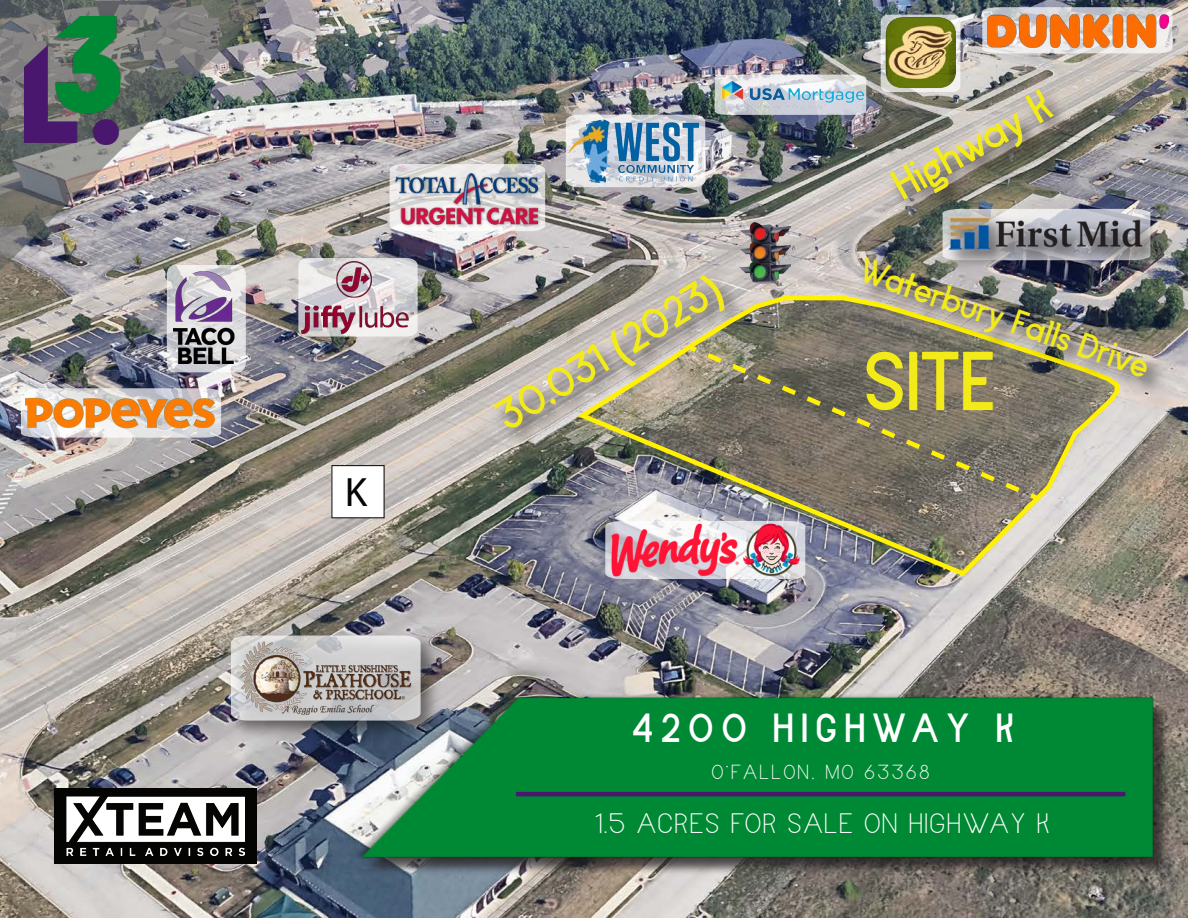
<style>
.page{position:relative;width:1188px;height:918px;background:#fff}
.page>*{position:absolute;margin:0;border:0;box-sizing:border-box;transform-origin:0 0}
.t1{font:79.95px "Narrenschiff";color:#f2eb19}
.t2{font:41.7px "Narrenschiff";color:#f2eb19}
.t3{font:41.1px "Myriad Pro";color:#050504}
.t4{font:39px "Narrenschiff";letter-spacing:.19em;color:#fff}
.t5{font:33.6px "Narrenschiff";color:#f2eb19}
.t6{font:300 27px "Narrenschiff";letter-spacing:.05em;color:#fff;scale:1.11 1}
.t7{font:300 19.65px "Narrenschiff";letter-spacing:.11em;color:#fff;scale:1.11 1}
</style>
<div class="page">
<img style="left:0;top:1px;width:1188px;height:917px">
<div style="left:332px;top:466px;width:52px;height:52px;background:#fff"></div>
<div style="left:331px;top:465px;width:54px;height:53px;border:1px solid #211e1e"></div>
<img style="left:479px;top:258px;width:277px;height:208px">
<svg style="left:390px;top:164px;width:155px;height:67px"></svg>
<img style="left:394px;top:127px;width:146px;height:147px">
<img style="left:611px;top:579px;width:189px;height:39px">
<img style="left:939px;top:208px;width:229px;height:35px">
<img style="left:948px;top:214px;width:195px;height:29px">
<img style="left:876px;top:74px;width:210px;height:160px">
<svg style="left:298px;top:258px;width:120px;height:79px"></svg>
<img style="left:301px;top:262px;width:113px;height:71px">
<svg style="left:167px;top:281px;width:79px;height:91px"></svg>
<img style="left:174px;top:281px;width:64px;height:83px">
<svg style="left:21px;top:388px;width:200px;height:50px"></svg>
<img style="left:25px;top:351px;width:190px;height:124px">
<img style="left:576px;top:293px;width:546px;height:286px">
<svg style="left:566px;top:115px;width:139px;height:72px;background:#dadadc"></svg>
<img style="left:568px;top:119px;width:131px;height:64px">
<svg style="left:881px;top:15px;width:79px;height:77px"></svg>
<img style="left:885px;top:18px;width:71px;height:71px">
<img style="left:711px;top:74px;width:164px;height:42px">
<svg style="left:982px;top:7px;width:190px;height:46px;background:#d5d4d5"></svg>
<img style="left:987px;top:14px;width:182px;height:33px">
<img style="left:221px;top:626px;width:225px;height:120px">
<svg style="left:231px;top:636px;width:190px;height:85px"></svg>
<img style="left:232px;top:640px;width:187px;height:77px">
<img style="left:846px;top:243px;width:334px;height:168px">
<img style="left:740px;top:222px;width:50px;height:61px">
<svg style="left:1025px;top:489px;width:19px;height:15px"></svg>
<svg style="left:696px;top:346px;width:329px;height:150px;background:#7c7563"></svg>
<svg style="left:683px;top:341px;width:19px;height:15px"></svg>
<img style="left:0;top:0;width:289px;height:281px">
<img style="left:25px;top:16px;width:100px;height:129px">
<div style="left:359px;top:698px;width:812px;height:179px;background:#231f20;opacity:.75"></div>
<img style="left:347px;top:690px;width:808px;height:175px">
<hr style="left:516px;top:792px;width:609px;height:4px;background:#49176d">
<div style="left:54px;top:788px;width:202px;height:76px;background:#040503"></div>
<img style="left:66px;top:796px;width:178px;height:60px">
<p class="t3" style="left:345px;top:467px;width:24px">K</p>
<p class="t2" style="left:487px;top:399px;width:257px;rotate:-32deg">30,031 (2023)</p>
<p class="t2" style="left:884px;top:165px;width:176px;rotate:-29deg">Highway K</p>
<p class="t5" style="left:868px;top:250px;width:305px;rotate:19deg">Waterbury Falls Drive</p>
<p class="t1" style="left:863px;top:334px;width:134px">SITE</p>
<p class="t4" style="left:632px;top:705px;width:384px">4200 HIGHWAY K</p>
<p class="t7" style="left:712px;top:760px;width:198px">O'FALLON, MO 63368</p>
<p class="t6" style="left:596px;top:807px;width:411px">1.5 ACRES FOR SALE ON HIGHWAY K</p>
</div>
